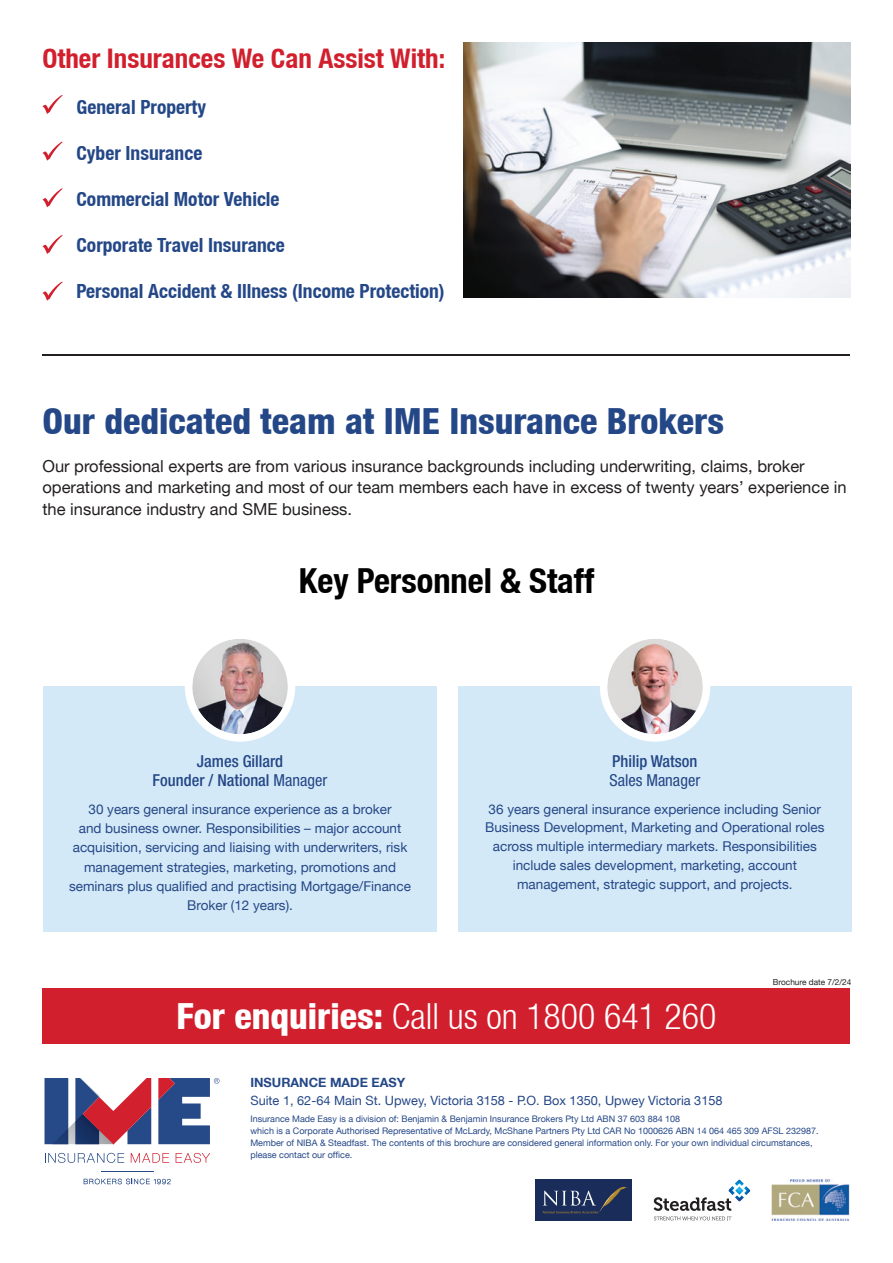
<style>
.page{position:relative;width:893px;height:1263px;background:#fff}
.page>*{position:absolute;margin:0;border:0;box-sizing:border-box;transform-origin:0 0}
.t1{font:800 condensed 36px "Helvetica Neue LT";color:#244787}
.t2{font:300 condensed 36px "Helvetica Neue LT";color:#fff}
.t3{font:700 condensed 34.5px "Helvetica Neue LT";color:#000}
.t4{font:700 condensed 27px "Helvetica Neue LT";color:#d21f2d}
.t5{font:700 condensed 19.5px "Helvetica Neue LT";color:#244787}
.t6{font:16.5px/21px "Helvetica Neue LT";color:#231f20}
.t7{font:500 condensed 16.5px/19.2px "Helvetica Neue LT Std";color:#244787;text-align:center}
.t8{font:condensed 16.5px "Helvetica Neue LT Std";color:#244787}
.t9{font:13.5px/19.2px "Helvetica Neue LT";color:#244787;text-align:center}
.t10{font:12.75px "Helvetica Neue LT";color:#244787}
.t11{font:700 12.75px "Helvetica Neue LT";color:#244787}
.t12{font:9px/12px "Helvetica Neue LT";color:#244787}
.t13{font:8.25px "Helvetica Neue LT";color:#231f20}
.s1{font-weight:400}
.s2{font-weight:800}
</style>
<div class="page">
<hr style="left:42px;top:354px;width:808px;height:1px;background:#231f20">
<img style="left:463px;top:43px;width:387px;height:255px">
<svg style="left:42px;top:95px;width:21px;height:19px"></svg>
<svg style="left:42px;top:188px;width:21px;height:19px"></svg>
<svg style="left:42px;top:142px;width:21px;height:19px"></svg>
<svg style="left:42px;top:235px;width:21px;height:19px"></svg>
<svg style="left:42px;top:282px;width:21px;height:19px"></svg>
<div style="left:42px;top:988px;width:808px;height:55px;background:#d21f2d"></div>
<div style="left:43px;top:686px;width:394px;height:246px;background:#d4e9f7"></div>
<div style="left:458px;top:686px;width:393px;height:246px;background:#d4e9f7"></div>
<img style="left:192px;top:639px;width:96px;height:95px;border-radius:47px">
<div style="left:185px;top:631px;width:110px;height:111px;border:8px solid #fff;border-radius:50%"></div>
<svg style="left:45px;top:1078px;width:106px;height:66px"></svg>
<svg style="left:45px;top:1153px;width:79px;height:10px"></svg>
<svg style="left:131px;top:1153px;width:38px;height:10px"></svg>
<svg style="left:176px;top:1153px;width:34px;height:10px"></svg>
<hr style="left:101px;top:1171px;width:52px;height:1px;background:#264987">
<svg style="left:84px;top:1178px;width:87px;height:6px"></svg>
<svg style="left:158px;top:1078px;width:61px;height:66px"></svg>
<div style="left:535px;top:1179px;width:96px;height:42px;background:#1a2d5a"></div>
<svg style="left:543px;top:1186px;width:84px;height:28px"></svg>
<svg style="left:654px;top:1180px;width:96px;height:40px"></svg>
<img style="left:771px;top:1179px;width:79px;height:42px">
<img style="left:607px;top:639px;width:96px;height:95px;border-radius:48px">
<div style="left:600px;top:631px;width:110px;height:111px;border:8px solid #fff;border-radius:50%"></div>
<h3 class="t4" style="left:42px;top:43px;width:404px">Other Insurances We Can Assist With:</h3>
<h3 class="t5" style="left:77px;top:95px;width:131px">General Property</h3>
<h3 class="t5" style="left:77px;top:141px;width:127px">Cyber Insurance</h3>
<h3 class="t5" style="left:77px;top:187px;width:204px">Commercial Motor Vehicle</h3>
<h3 class="t5" style="left:77px;top:233px;width:210px">Corporate Travel Insurance</h3>
<h3 class="t5" style="left:77px;top:279px;width:370px">Personal Accident &amp; Illness (Income Protection)</h3>
<h1 class="t1" style="left:42px;top:399px;width:683px">Our dedicated team at IME Insurance Brokers</h1>
<p class="t6" style="left:42px;top:456px;width:806px">Our professional experts are from various insurance backgrounds including underwriting, claims, broker operations and marketing and most of our team members each have in excess of twenty years’ experience in the insurance industry and SME business.</p>
<h2 class="t3" style="left:299px;top:560px;width:297px">Key Personnel &amp; Staff</h2>
<p class="t7" style="left:153px;top:751px;width:176px">James Gillard<br>Founder / National <span class="s1">Manager</span></p>
<p class="t9" style="left:69px;top:799px;width:343px">30 years general insurance experience as a broker<br>and business owner. Responsibilities – major account acquisition, servicing and liaising with underwriters, risk management strategies, marketing, promotions and seminars plus qualified and practising Mortgage/Finance Broker (12 years).</p>
<p class="t7" style="left:612px;top:751px;width:87px">Philip Watson</p>
<p class="t8" style="left:609px;top:771px;width:92px">Sales Manager</p>
<p class="t9" style="left:485px;top:799px;width:341px;line-height:18.8px">36 years general insurance experience including Senior Business Development, Marketing and Operational roles across multiple intermediary markets. Responsibilities include sales development, marketing, account management, strategic support, and projects.</p>
<p class="t13" style="left:773px;top:977px;width:80px">Brochure date 7/2/24</p>
<h1 class="t2" style="left:176px;top:996px;width:541px"><span class="s2">For enquiries:</span> Call us on 1800 641 260</h1>
<p class="t11" style="left:250px;top:1075px;width:156px">INSURANCE MADE EASY</p>
<p class="t10" style="left:250px;top:1093px;width:474px">Suite 1, 62-64 Main St. Upwey, Victoria 3158 - P.O. Box 1350, Upwey Victoria 3158</p>
<p class="t12" style="left:250px;top:1112px;width:570px">Insurance Made Easy is a division of: Benjamin &amp; Benjamin Insurance Brokers Pty Ltd ABN 37 603 884 108<br>which is a Corporate Authorised Representative of McLardy, McShane Partners Pty Ltd CAR No 1000626 ABN 14 064 465 309 AFSL 232987.<br>Member of NIBA &amp; Steadfast. The contents of this brochure are considered general information only. For your own individual circumstances, please contact our office.</p>
</div>
